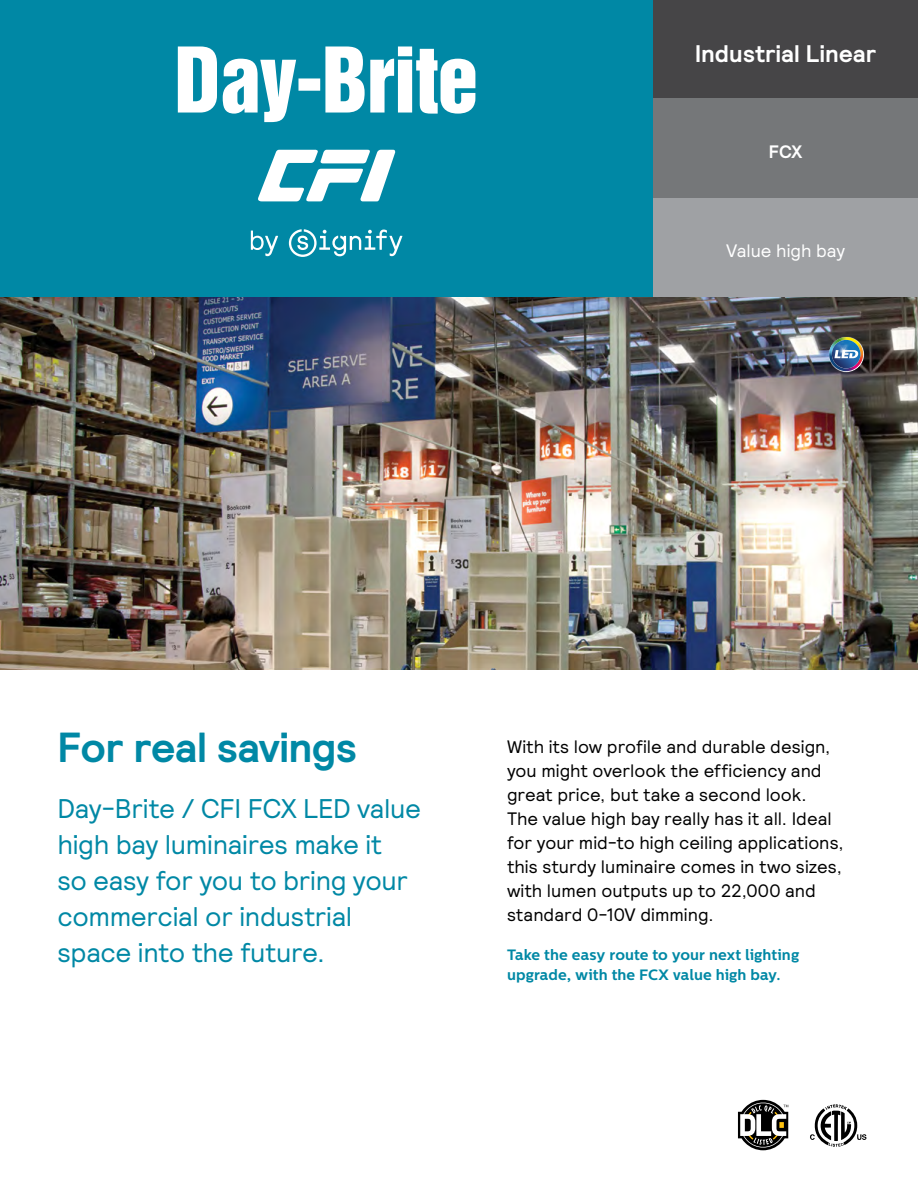
<style>
.page{position:relative;width:918px;height:1188px;background:#fff}
.page>*{position:absolute;margin:0;border:0;box-sizing:border-box;transform-origin:0 0}
.t1{font:700 42px "Relative";letter-spacing:-.01em;color:#0088a5}
.t2{font:27px/36px "Relative";letter-spacing:-.015em;color:#0088a5}
.t3{font:700 24px "Relative";letter-spacing:.005em;color:#fff}
.t4{font:18px/24px "Relative";color:#000}
.t5{font:18px "Relative";color:#fff}
.t6{font:700 18px "Relative";color:#fff}
.t7{font:700 15px/19.5px "Centrale Sans";letter-spacing:.005em;color:#0088a5}
</style>
<div class="page">
<img style="left:0;top:297px;width:918px;height:373px">
<div style="left:0;top:0;width:653px;height:297px;background:#0088a5"></div>
<div style="left:653px;top:0;width:265px;height:99px;background:#464547"></div>
<div style="left:653px;top:99px;width:265px;height:99px;background:#757779"></div>
<div style="left:653px;top:198px;width:265px;height:99px;background:#9fa1a4"></div>
<svg style="left:178px;top:46px;width:297px;height:155px"></svg>
<svg style="left:251px;top:229px;width:151px;height:28px"></svg>
<svg style="left:828px;top:336px;width:36px;height:36px"></svg>
<svg style="left:829px;top:337px;width:33px;height:34px"></svg>
<svg style="left:738px;top:1100px;width:50px;height:50px"></svg>
<svg style="left:810px;top:1104px;width:57px;height:43px"></svg>
<h3 class="t3" style="left:695px;top:37px;width:183px">Industrial Linear</h3>
<p class="t6" style="left:769px;top:139px;width:35px">FCX</p>
<p class="t5" style="left:726px;top:239px;width:120px">Value high bay</p>
<h1 class="t1" style="left:57px;top:720px;width:301px">For real savings</h1>
<h2 class="t2" style="left:57px;top:790px;width:365px">Day-Brite / CFI FCX LED value high bay luminaires make it<br>so easy for you to bring your commercial or industrial space into the future.</h2>
<p class="t4" style="left:507px;top:734px;width:338px">With its low profile and durable design, you might overlook the efficiency and great price, but take a second look.<br>The value high bay really has it all. Ideal for your mid-to high ceiling applications, this sturdy luminaire comes in two sizes, with lumen outputs up to 22,000 and standard 0-10V dimming.</p>
<p class="t7" style="left:507px;top:946px;width:294px">Take the easy route to your next lighting upgrade, with the FCX value high bay.</p>
</div>
